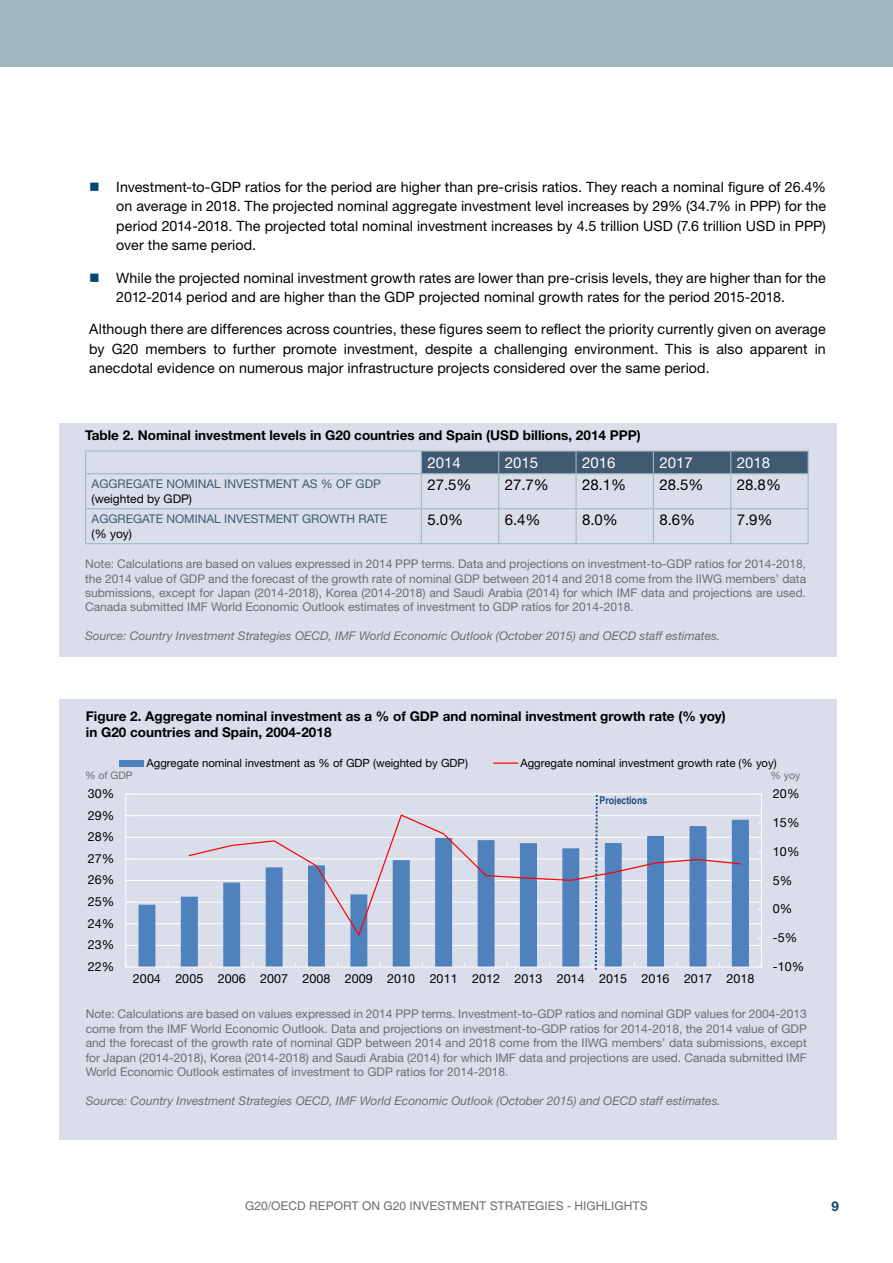
<style>
.page{position:relative;width:893px;height:1263px;background:#fff}
.page>*{position:absolute;margin:0;border:0;box-sizing:border-box;transform-origin:0 0}
.t1{font:15px "Helvetica Neue LT Std";color:#000}
.t2{font:15px "Helvetica Neue LT Std";color:#fff}
.t3{font:14.25px/19.5px "Helvetica Neue LT Std";letter-spacing:.005em;color:#000;text-align:justify}
.t4{font:700 13.5px/16.2px "Helvetica Neue LT Std";color:#000}
.t5{font:700 13.5px "Helvetica Neue LT Std";color:#004775}
.t6{font:12.6px "Helvetica Neue LT Std";color:#000}
.t7{font:12px/14.4px "Helvetica Neue LT Std";color:#6d6e71;text-align:justify}
.t8{font:italic 12px "Helvetica Neue LT Std";color:#6d6e71}
.t9{font:12px "Helvetica Neue LT Std";color:#405a71}
.t10{font:12px "Helvetica LT Std";color:#6d6e71}
.t11{font:12px "Helvetica Neue LT Std";color:#000}
.t12{font:11.4px "Helvetica Neue LT Std";color:#000}
.t13{font:700 10.65px "Arial Narrow";color:#1f497d}
.t14{font:10.5px "Helvetica Neue LT Std";color:#6d6e71}
</style>
<div class="page">
<div style="left:59px;top:699px;width:777px;height:441px;background:#d9deea"></div>
<div style="left:59px;top:424px;width:777px;height:233px;background:#d9deea"></div>
<hr style="left:85px;top:450px;width:336px;height:2px;background:#9fb8bf">
<svg style="left:85px;top:452px;width:1px;height:21px"></svg>
<hr style="left:85px;top:473px;width:336px;height:1px;background:#9fb8bf">
<hr style="left:85px;top:474px;width:1px;height:34px;background:#9fb8bf">
<hr style="left:421px;top:474px;width:1px;height:34px;background:#9fb8bf">
<hr style="left:498px;top:474px;width:1px;height:34px;background:#9fb8bf">
<hr style="left:575px;top:474px;width:2px;height:34px;background:#9fb8bf">
<hr style="left:653px;top:474px;width:1px;height:34px;background:#9fb8bf">
<hr style="left:730px;top:474px;width:1px;height:34px;background:#9fb8bf">
<hr style="left:807px;top:474px;width:2px;height:34px;background:#9fb8bf">
<hr style="left:85px;top:508px;width:336px;height:1px;background:#9fb8bf">
<hr style="left:85px;top:509px;width:1px;height:34px;background:#9fb8bf">
<hr style="left:421px;top:508px;width:78px;height:1px;background:#9fb8bf">
<hr style="left:421px;top:509px;width:1px;height:34px;background:#9fb8bf">
<hr style="left:499px;top:508px;width:77px;height:1px;background:#9fb8bf">
<hr style="left:498px;top:509px;width:1px;height:34px;background:#9fb8bf">
<hr style="left:576px;top:508px;width:77px;height:1px;background:#9fb8bf">
<hr style="left:575px;top:509px;width:2px;height:34px;background:#9fb8bf">
<hr style="left:653px;top:508px;width:78px;height:1px;background:#9fb8bf">
<hr style="left:653px;top:509px;width:1px;height:34px;background:#9fb8bf">
<hr style="left:731px;top:508px;width:78px;height:1px;background:#9fb8bf">
<hr style="left:730px;top:509px;width:1px;height:34px;background:#9fb8bf">
<hr style="left:807px;top:509px;width:2px;height:34px;background:#9fb8bf">
<hr style="left:85px;top:543px;width:336px;height:1px;background:#9fb8bf">
<hr style="left:421px;top:543px;width:78px;height:1px;background:#9fb8bf">
<hr style="left:499px;top:543px;width:77px;height:1px;background:#9fb8bf">
<hr style="left:576px;top:543px;width:77px;height:1px;background:#9fb8bf">
<hr style="left:653px;top:543px;width:78px;height:1px;background:#9fb8bf">
<hr style="left:731px;top:543px;width:78px;height:1px;background:#9fb8bf">
<hr style="left:421px;top:450px;width:78px;height:2px;background:#9fb8bf">
<hr style="left:499px;top:450px;width:77px;height:2px;background:#9fb8bf">
<hr style="left:576px;top:450px;width:77px;height:2px;background:#9fb8bf">
<hr style="left:653px;top:450px;width:78px;height:2px;background:#9fb8bf">
<hr style="left:731px;top:450px;width:78px;height:2px;background:#9fb8bf">
<div style="left:421px;top:451px;width:387px;height:22px;background:#405a71"></div>
<hr style="left:807px;top:452px;width:2px;height:21px;background:#9fb8bf">
<hr style="left:421px;top:473px;width:78px;height:1px;background:#9fb8bf">
<hr style="left:499px;top:473px;width:77px;height:1px;background:#9fb8bf">
<hr style="left:576px;top:473px;width:77px;height:1px;background:#9fb8bf">
<hr style="left:653px;top:473px;width:78px;height:1px;background:#9fb8bf">
<hr style="left:731px;top:473px;width:78px;height:1px;background:#9fb8bf">
<hr style="left:126px;top:945px;width:636px;height:1px;background:#fff">
<hr style="left:126px;top:923px;width:636px;height:1px;background:#fff">
<hr style="left:126px;top:902px;width:636px;height:1px;background:#fff">
<hr style="left:126px;top:880px;width:636px;height:1px;background:#fff">
<hr style="left:126px;top:858px;width:636px;height:1px;background:#fff">
<hr style="left:126px;top:837px;width:636px;height:1px;background:#fff">
<hr style="left:126px;top:815px;width:636px;height:1px;background:#fff">
<hr style="left:126px;top:794px;width:636px;height:1px;background:#fff">
<svg style="left:138px;top:820px;width:611px;height:146px"></svg>
<hr style="left:761px;top:794px;width:1px;height:173px;background:#fff">
<hr style="left:125px;top:794px;width:1px;height:173px;background:#fff">
<hr style="left:126px;top:966px;width:636px;height:1px;background:#fff">
<svg style="left:188px;top:814px;width:554px;height:124px"></svg>
<div style="left:120px;top:760px;width:24px;height:6px;background:#4f81bd"></div>
<hr style="left:494px;top:762px;width:24px;height:2px;background:#f00">
<svg style="left:591px;top:793px;width:8px;height:177px"></svg>
<div style="left:0;top:0;width:893px;height:67px;background:#9fb8bf"></div>
<p class="t3" style="left:116px;top:177px;width:711px">Investment-to-GDP ratios for the period are higher than pre-crisis ratios. They reach a nominal figure of 26.4% on average in 2018. The projected nominal aggregate investment level increases by 29% (34.7% in PPP) for the period 2014-2018. The projected total nominal investment increases by 4.5 trillion USD (7.6 trillion USD in PPP) over the same period.</p>
<p class="t3" style="left:116px;top:268px;width:711px">While the projected nominal investment growth rates are lower than pre-crisis levels, they are higher than for the<br>2012-2014 period and are higher than the GDP projected nominal growth rates for the period 2015-2018.</p>
<p class="t3" style="left:89px;top:319px;width:738px">Although there are differences across countries, these figures seem to reflect the priority currently given on average by G20 members to further promote investment, despite a challenging environment. This is also apparent in anecdotal evidence on numerous major infrastructure projects considered over the same period.</p>
<p class="t4" style="left:85px;top:426px;width:557px">Table 2. Nominal investment levels in G20 countries and Spain (USD billions, 2014 PPP)</p>
<p class="t9" style="left:92px;top:477px;width:291px">AGGREGATE NOMINAL INVESTMENT AS % OF GDP</p>
<p class="t11" style="left:92px;top:491px;width:102px">(weighted by GDP)</p>
<p class="t2" style="left:427px;top:453px;width:35px">2014</p>
<p class="t2" style="left:505px;top:453px;width:35px">2015</p>
<p class="t2" style="left:582px;top:453px;width:35px">2016</p>
<p class="t2" style="left:659px;top:453px;width:35px">2017</p>
<p class="t2" style="left:737px;top:453px;width:35px">2018</p>
<p class="t1" style="left:427px;top:476px;width:46px">27.5%</p>
<p class="t1" style="left:505px;top:476px;width:46px">27.7%</p>
<p class="t1" style="left:582px;top:476px;width:46px">28.1%</p>
<p class="t1" style="left:659px;top:476px;width:46px">28.5%</p>
<p class="t1" style="left:737px;top:476px;width:46px">28.8%</p>
<p class="t9" style="left:92px;top:512px;width:298px">AGGREGATE NOMINAL INVESTMENT GROWTH RATE</p>
<p class="t11" style="left:92px;top:526px;width:42px">(% yoy)</p>
<p class="t1" style="left:427px;top:511px;width:37px">5.0%</p>
<p class="t1" style="left:505px;top:511px;width:37px">6.4%</p>
<p class="t1" style="left:582px;top:511px;width:37px">8.0%</p>
<p class="t1" style="left:659px;top:511px;width:37px">8.6%</p>
<p class="t1" style="left:737px;top:511px;width:37px">7.9%</p>
<p class="t7" style="left:85px;top:557px;width:723px">Note: Calculations are based on values expressed in 2014 PPP terms. Data and projections on investment-to-GDP ratios for 2014-2018, the 2014 value of GDP and the forecast of the growth rate of nominal GDP between 2014 and 2018 come from the IIWG members’ data submissions, except for Japan (2014-2018), Korea (2014-2018) and Saudi Arabia (2014) for which IMF data and projections are used.<br>Canada submitted IMF World Economic Outlook estimates of investment to GDP ratios for 2014-2018.</p>
<p class="t8" style="left:85px;top:629px;width:637px">Source: Country Investment Strategies OECD, IMF World Economic Outlook (October 2015) and OECD staff estimates.</p>
<p class="t4" style="left:86px;top:708px;width:641px">Figure 2. Aggregate nominal investment as a % of GDP and nominal investment growth rate (% yoy) in G20 countries and Spain, 2004-2018</p>
<p class="t12" style="left:146px;top:756px;width:323px">Aggregate nominal investment as % of GDP (weighted by GDP)</p>
<p class="t12" style="left:520px;top:756px;width:258px">Aggregate nominal investment growth rate (% yoy)</p>
<p class="t13" style="left:599px;top:793px;width:49px">Projections</p>
<p class="t14" style="left:85px;top:769px;width:49px">% of GDP</p>
<p class="t14" style="left:770px;top:769px;width:31px">% yoy</p>
<p class="t6" style="left:88px;top:786px;width:28px">30%</p>
<p class="t6" style="left:773px;top:786px;width:28px">20%</p>
<p class="t6" style="left:88px;top:807px;width:28px">29%</p>
<p class="t6" style="left:88px;top:829px;width:28px">28%</p>
<p class="t6" style="left:88px;top:851px;width:28px">27%</p>
<p class="t6" style="left:88px;top:872px;width:28px">26%</p>
<p class="t6" style="left:88px;top:894px;width:28px">25%</p>
<p class="t6" style="left:88px;top:916px;width:28px">24%</p>
<p class="t6" style="left:88px;top:937px;width:28px">23%</p>
<p class="t6" style="left:88px;top:959px;width:28px">22%</p>
<p class="t6" style="left:133px;top:971px;width:623px">2004 2005 2006 2007 2008 2009 2010 2011 2012 2013 2014 2015 2016 2017 2018</p>
<p class="t6" style="left:773px;top:815px;width:28px">15%</p>
<p class="t6" style="left:773px;top:844px;width:28px">10%</p>
<p class="t6" style="left:773px;top:872px;width:21px">5%</p>
<p class="t6" style="left:773px;top:901px;width:21px">0%</p>
<p class="t6" style="left:773px;top:930px;width:26px">-5%</p>
<p class="t6" style="left:773px;top:959px;width:33px">-10%</p>
<p class="t7" style="left:86px;top:1007px;width:723px">Note: Calculations are based on values expressed in 2014 PPP terms. Investment-to-GDP ratios and nominal GDP values for 2004-2013 come from the IMF World Economic Outlook. Data and projections on investment-to-GDP ratios for 2014-2018, the 2014 value of GDP and the forecast of the growth rate of nominal GDP between 2014 and 2018 come from the IIWG members’ data submissions, except for Japan (2014-2018), Korea (2014-2018) and Saudi Arabia (2014) for which IMF data and projections are used. Canada submitted IMF World Economic Outlook estimates of investment to GDP ratios for 2014-2018.</p>
<p class="t8" style="left:86px;top:1093px;width:637px">Source: Country Investment Strategies OECD, IMF World Economic Outlook (October 2015) and OECD staff estimates.</p>
<p class="t10" style="left:245px;top:1199px;width:404px">G20/OECD REPORT ON G20 INVESTMENT STRATEGIES - HIGHLIGHTS</p>
<p class="t5" style="left:831px;top:1198px;width:9px">9</p>
</div>
